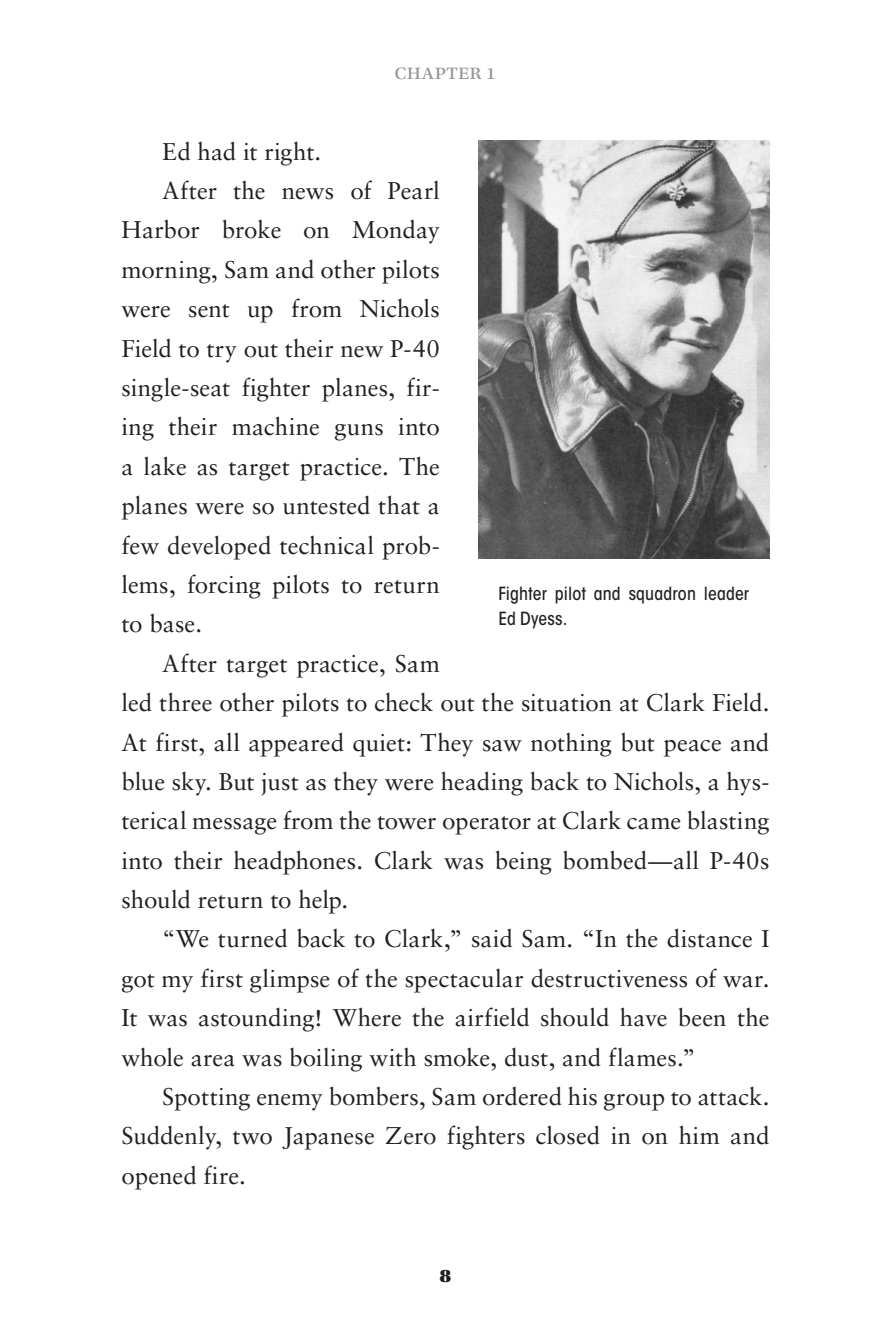
<style>
.page{position:relative;width:891px;height:1337px;background:#fff}
.page>*{position:absolute;margin:0;border:0;box-sizing:border-box;transform-origin:0 0}
.t1{font:24.3px "Sabon LT Std";color:#231f20}
.t2{font:22.5px "Utopia Std Subh";letter-spacing:.015em;color:#939598}
.t3{font:19.12px "Utopia Std Black Headline";color:#231f20}
.t4{font:500 condensed 18px/24.8px "ITC Avant Garde Std";letter-spacing:.005em;color:#231f20}
</style>
<div class="page">
<img style="left:478px;top:140px;width:292px;height:418px">
<p class="t2" style="left:395px;top:63px;width:103px">Chapter 1</p>
<p class="t1" style="left:162px;top:141px;width:161px">Ed had it right.</p>
<p class="t1" style="left:162px;top:180px;width:279px">After the news of Pearl</p>
<p class="t1" style="left:122px;top:220px;width:320px">Harbor broke on Monday</p>
<p class="t1" style="left:122px;top:259px;width:320px">morning, Sam and other pilots</p>
<p class="t1" style="left:122px;top:299px;width:320px">were sent up from Nichols</p>
<p class="t1" style="left:122px;top:338px;width:320px">Field to try out their new P-40</p>
<p class="t1" style="left:122px;top:377px;width:320px">single-seat fighter planes, fir-</p>
<p class="t1" style="left:122px;top:417px;width:320px">ing their machine guns into</p>
<p class="t1" style="left:122px;top:456px;width:320px">a lake as target practice. The</p>
<p class="t1" style="left:122px;top:495px;width:320px">planes were so untested that a</p>
<p class="t1" style="left:122px;top:535px;width:320px">few developed technical prob-</p>
<p class="t1" style="left:122px;top:574px;width:320px">lems, forcing pilots to return</p>
<p class="t1" style="left:122px;top:614px;width:82px">to base.</p>
<p class="t1" style="left:162px;top:653px;width:279px">After target practice, Sam</p>
<p class="t1" style="left:122px;top:692px;width:649px">led three other pilots to check out the situation at Clark Field.</p>
<p class="t1" style="left:122px;top:732px;width:649px">At first, all appeared quiet: They saw nothing but peace and</p>
<p class="t1" style="left:122px;top:771px;width:650px">blue sky. But just as they were heading back to Nichols, a hys-</p>
<p class="t1" style="left:122px;top:810px;width:650px">terical message from the tower operator at Clark came blasting</p>
<p class="t1" style="left:122px;top:850px;width:650px">into their headphones. Clark was being bombed—all P-40s</p>
<p class="t1" style="left:122px;top:889px;width:228px">should return to help.</p>
<p class="t1" style="left:162px;top:929px;width:609px">“We turned back to Clark,” said Sam. “In the distance I</p>
<p class="t1" style="left:122px;top:968px;width:650px">got my first glimpse of the spectacular destructiveness of war.</p>
<p class="t1" style="left:122px;top:1007px;width:650px">It was astounding! Where the airfield should have been the</p>
<p class="t1" style="left:122px;top:1047px;width:575px">whole area was boiling with smoke, dust, and flames.”</p>
<p class="t1" style="left:162px;top:1086px;width:609px">Spotting enemy bombers, Sam ordered his group to attack.</p>
<p class="t1" style="left:122px;top:1125px;width:649px">Suddenly, two Japanese Zero fighters closed in on him and</p>
<p class="t1" style="left:122px;top:1165px;width:126px">opened fire.</p>
<p class="t4" style="left:498px;top:583px;width:252px">Fighter pilot and squadron leader<br>Ed Dyess.</p>
<p class="t3" style="left:440px;top:1267px;width:13px">8</p>
</div>
